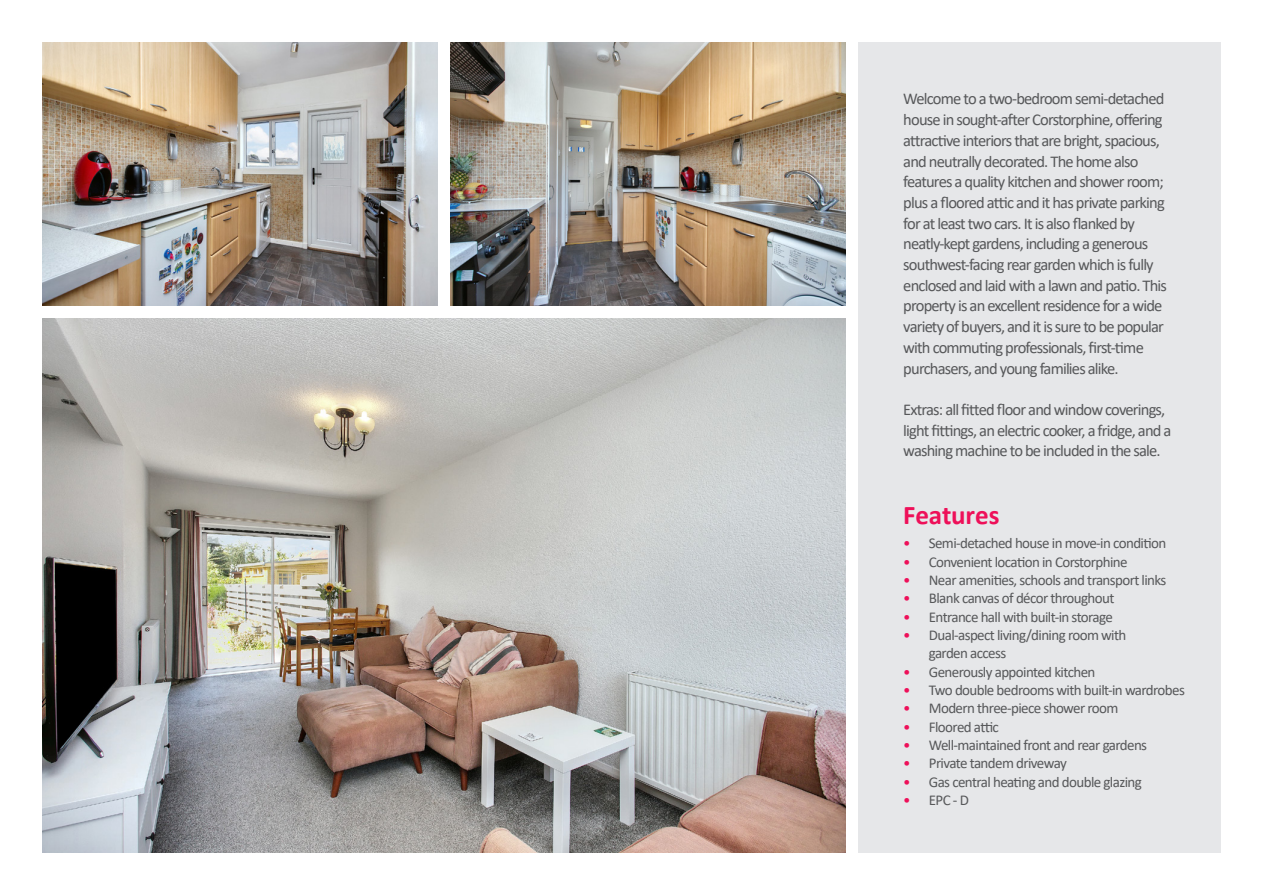
<style>
.page{position:relative;width:1263px;height:893px;background:#fff}
.page>*{position:absolute;margin:0;border:0;box-sizing:border-box;transform-origin:0 0}
.t1{font:700 27px "Calibri";letter-spacing:-.005em;color:#ee1059}
.t2{font:16.5px/20.7px "Calibri";letter-spacing:-.05em;color:#57585a}
.t3{font:15px/18.3px "Calibri";letter-spacing:-.04em;color:#57585a}
.s1{color:#ee1059}
</style>
<div class="page">
<div style="left:858px;top:43px;width:362px;height:810px;background:#e6e7e9"></div>
<img style="left:450px;top:43px;width:395px;height:263px">
<img style="left:43px;top:43px;width:395px;height:263px">
<img style="left:43px;top:318px;width:802px;height:535px">
<p class="t2" style="left:903px;top:88px;width:265px">Welcome to a two-bedroom semi-detached house in sought-after Corstorphine, offering attractive interiors that are bright, spacious, and neutrally decorated. The home also features a quality kitchen and shower room; plus a floored attic and it has private parking for at least two cars. It is also flanked by neatly-kept gardens, including a generous southwest-facing rear garden which is fully enclosed and laid with a lawn and patio. This property is an excellent residence for a wide variety of buyers, and it is sure to be popular with commuting professionals, first-time purchasers, and young families alike.</p>
<p class="t2" style="left:903px;top:399px;width:270px">Extras: all fitted floor and window coverings, light fittings, an electric cooker, a fridge, and a washing machine to be included in the sale.</p>
<p class="t1" style="left:903px;top:496px;width:98px">Features</p>
<p class="t3" style="left:903px;top:534px;width:265px"><span class="s1">•</span> Semi-detached house in move-in condition</p>
<p class="t3" style="left:903px;top:552px;width:226px"><span class="s1">•</span> Convenient location in Corstorphine</p>
<p class="t3" style="left:903px;top:570px;width:265px"><span class="s1">•</span> Near amenities, schools and transport links</p>
<p class="t3" style="left:903px;top:589px;width:213px"><span class="s1">•</span> Blank canvas of décor throughout</p>
<p class="t3" style="left:903px;top:607px;width:211px"><span class="s1">•</span> Entrance hall with built-in storage</p>
<p class="t3" style="left:929px;top:625px;width:199px;text-indent:-26px"><span class="s1">•</span> Dual-aspect living/dining room with garden access</p>
<p class="t3" style="left:903px;top:662px;width:194px"><span class="s1">•</span> Generously appointed kitchen</p>
<p class="t3" style="left:903px;top:680px;width:283px"><span class="s1">•</span> Two double bedrooms with built-in wardrobes</p>
<p class="t3" style="left:903px;top:699px;width:217px"><span class="s1">•</span> Modern three-piece shower room</p>
<p class="t3" style="left:903px;top:717px;width:97px"><span class="s1">•</span> Floored attic</p>
<p class="t3" style="left:903px;top:735px;width:245px"><span class="s1">•</span> Well-maintained front and rear gardens</p>
<p class="t3" style="left:903px;top:754px;width:165px"><span class="s1">•</span> Private tandem driveway</p>
<p class="t3" style="left:903px;top:772px;width:240px"><span class="s1">•</span> Gas central heating and double glazing</p>
<p class="t3" style="left:903px;top:790px;width:67px"><span class="s1">•</span> EPC - D</p>
</div>
